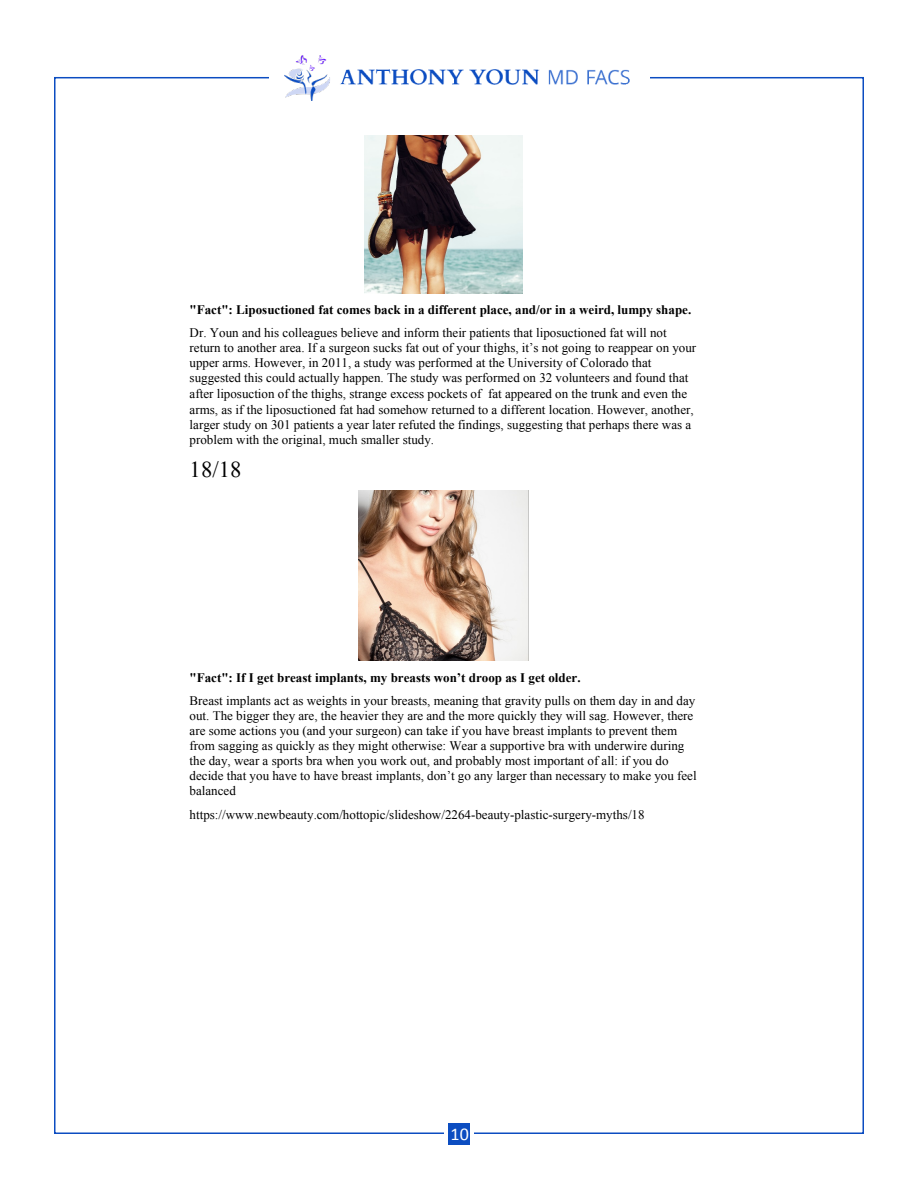
<style>
.page{position:relative;width:918px;height:1188px;background:#fff}
.page>*{position:absolute;margin:0;border:0;box-sizing:border-box;transform-origin:0 0}
.t1{font:22.65px "Times New Roman";color:#000}
.t2{font:18px "Calibri";color:#fff}
.t3{font:13.05px/15px "Times New Roman";color:#000}
.s1{font-weight:700}
</style>
<div class="page">
<img style="left:284px;top:55px;width:346px;height:46px">
<div style="left:448px;top:1123px;width:22px;height:22px;background:#0c4dc1"></div>
<img style="left:365px;top:135px;width:158px;height:158px">
<img style="left:358px;top:490px;width:170px;height:170px">
<p class="t3" style="left:190px;top:297px;width:503px;line-height:23.7px"><span class="s1">"Fact": Liposuctioned fat comes back in a different place, and/or in a weird, lumpy shape.<br></span>Dr. Youn and his colleagues believe and inform their patients that liposuctioned fat will not</p>
<p class="t3" style="left:190px;top:340px;width:508px;line-height:15.5px">return to another area. If a surgeon sucks fat out of your thighs, it’s not going to reappear on your upper arms. However, in 2011, a study was performed at the University of Colorado that suggested this could actually happen. The study was performed on 32 volunteers and found that after liposuction of the thighs, strange excess pockets of fat appeared on the trunk and even the arms, as if the liposuctioned fat had somehow returned to a different location. However, another,</p>
<p class="t3" style="left:190px;top:417px;width:503px">larger study on 301 patients a year later refuted the findings, suggesting that perhaps there was a problem with the original, much smaller study.</p>
<p class="t1" style="left:190px;top:454px;width:53px">18/18</p>
<p class="t3" style="left:190px;top:665px;width:507px;line-height:23.7px"><span class="s1">"Fact": If I get breast implants, my breasts won’t droop as I get older.<br></span>Breast implants act as weights in your breasts, meaning that gravity pulls on them day in and day</p>
<p class="t3" style="left:190px;top:708px;width:509px">out. The bigger they are, the heavier they are and the more quickly they will sag. However, there are some actions you (and your surgeon) can take if you have breast implants to prevent them from sagging as quickly as they might otherwise: Wear a supportive bra with underwire during the day, wear a sports bra when you work out, and probably most important of all: if you do decide that you have to have breast implants, don’t go any larger than necessary to make you feel balanced</p>
<p class="t3" style="left:190px;top:807px;width:457px">https://www.newbeauty.com/hottopic/slideshow/2264-beauty-plastic-surgery-myths/18</p>
<p class="t2" style="left:451px;top:1123px;width:20px">10</p>
</div>
